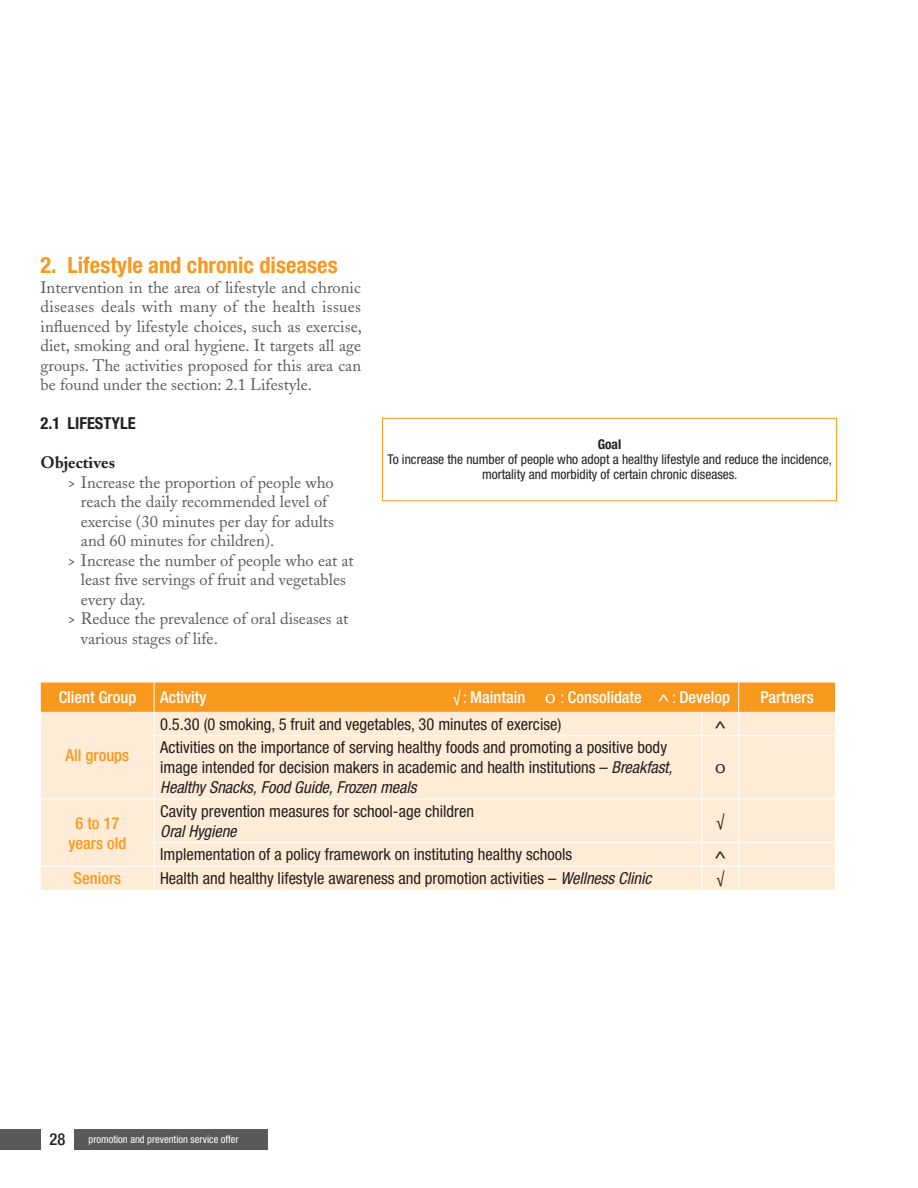
<style>
.page{position:relative;width:918px;height:1188px;background:#fff}
.page>*{position:absolute;margin:0;border:0;box-sizing:border-box;transform-origin:0 0}
.t1{font:700 condensed 22.5px "Helvetica Neue LT Std";color:#f8981d}
.t2{font:16.5px/19.5px "Adobe Caslon";color:#58595b;text-align:justify}
.t3{font:condensed 16.5px/19.8px "Helvetica Neue LT Std";color:#231f20}
.t4{font:500 condensed 16.5px "Helvetica Neue LT Std";color:#fff}
.t5{font:500 condensed 16.5px/19.8px "Helvetica Neue LT Std";color:#f8981d;text-align:center}
.t6{font:700 condensed 16.5px "Helvetica Neue LT Std";color:#231f20}
.t7{font:italic condensed 16.5px "Helvetica Neue LT Std";letter-spacing:-.005em;color:#231f20}
.t8{font:700 16.5px "Adobe Caslon";color:#231f20}
.t9{font:500 condensed 16.5px "Helvetica Neue LT Std";color:#231f20}
.t10{font:500 condensed 16.5px "Helvetica Neue LT Std";color:#231f20;scale:1.25 1}
.t11{font:300 condensed 16.5px "Helvetica Neue LT Std";color:#231f20;scale:1.5 1}
.t12{font:condensed 13.5px/15px "Helvetica Neue LT Std";color:#231f20;text-align:center}
.t13{font:700 condensed 13.5px "Helvetica Neue LT Std";color:#231f20}
.t14{font:condensed 10.5px "Helvetica Neue LT Std";color:#fff}
.s1{font-weight:400}
.s2{font-weight:300}
.s3{font-style:italic}
</style>
<div class="page">
<div style="left:75px;top:1129px;width:193px;height:20px;background:#58595b"></div>
<div style="left:0;top:1129px;width:40px;height:20px;background:#58595b"></div>
<div style="left:41px;top:735px;width:794px;height:155px;background:#ffecd7"></div>
<svg style="left:41px;top:682px;width:795px;height:53px;background:#fbbd70"></svg>
<hr style="left:154px;top:736px;width:1px;height:63px;background:#fff">
<hr style="left:702px;top:736px;width:1px;height:63px;background:#fff">
<hr style="left:738px;top:736px;width:1px;height:63px;background:#fff">
<hr style="left:154px;top:799px;width:1px;height:43px;background:#fff">
<hr style="left:702px;top:799px;width:1px;height:43px;background:#fff">
<hr style="left:738px;top:799px;width:1px;height:43px;background:#fff">
<svg style="left:154px;top:843px;width:1px;height:47px"></svg>
<svg style="left:702px;top:843px;width:1px;height:47px"></svg>
<svg style="left:738px;top:843px;width:1px;height:47px"></svg>
<hr style="left:154px;top:735px;width:548px;height:1px;background:#fff">
<hr style="left:702px;top:735px;width:37px;height:1px;background:#fff">
<hr style="left:739px;top:735px;width:97px;height:1px;background:#fff">
<hr style="left:41px;top:799px;width:113px;height:1px;background:#fff">
<hr style="left:154px;top:799px;width:548px;height:1px;background:#fff">
<hr style="left:702px;top:799px;width:37px;height:1px;background:#fff">
<hr style="left:739px;top:799px;width:97px;height:1px;background:#fff">
<hr style="left:154px;top:842px;width:548px;height:1px;background:#fff">
<hr style="left:702px;top:842px;width:37px;height:1px;background:#fff">
<hr style="left:739px;top:842px;width:97px;height:1px;background:#fff">
<hr style="left:41px;top:866px;width:113px;height:1px;background:#fff">
<hr style="left:154px;top:866px;width:548px;height:1px;background:#fff">
<hr style="left:702px;top:866px;width:37px;height:1px;background:#fff">
<hr style="left:739px;top:866px;width:97px;height:1px;background:#fff">
<div style="left:382px;top:418px;width:455px;height:83px;border:1px solid #f8981d"></div>
<h1 class="t1" style="left:40px;top:251px;width:299px">2. Lifestyle and chronic diseases</h1>
<p class="t2" style="left:40px;top:277px;width:323px">Intervention in the area of lifestyle and chronic diseases deals with many of the health issues influenced by lifestyle choices, such as exercise, diet, smoking and oral hygiene. It targets all age groups. The activities proposed for this area can be found under the section: 2.1 Lifestyle.</p>
<p class="t6" style="left:40px;top:413px;width:88px">2.1 Lifestyle</p>
<p class="t8" style="left:40px;top:452px;width:76px">Objectives</p>
<p class="t2" style="left:67px;top:472px;width:268px">&gt; Increase the proportion of people who</p>
<p class="t2" style="left:81px;top:492px;width:248px">reach the daily recommended level of</p>
<p class="t2" style="left:81px;top:511px;width:255px">exercise (30 minutes per day for adults</p>
<p class="t2" style="left:81px;top:531px;width:195px">and 60 minutes for children).</p>
<p class="t2" style="left:67px;top:550px;width:288px">&gt; Increase the number of people who eat at</p>
<p class="t2" style="left:81px;top:570px;width:266px">least five servings of fruit and vegetables</p>
<p class="t2" style="left:81px;top:589px;width:66px">every day.</p>
<p class="t2" style="left:67px;top:609px;width:282px">&gt; Reduce the prevalence of oral diseases at</p>
<p class="t2" style="left:81px;top:628px;width:138px">various stages of life.</p>
<p class="t13" style="left:598px;top:436px;width:25px">Goal</p>
<p class="t12" style="left:387px;top:452px;width:446px">To increase the number of people who adopt a healthy lifestyle and reduce the incidence, mortality and morbidity of certain chronic diseases.</p>
<p class="t4" style="left:59px;top:687px;width:79px">Client Group</p>
<p class="t4" style="left:160px;top:687px;width:48px">Activity</p>
<p class="t4" style="left:452px;top:687px;width:279px"><span class="s1">√:</span> Maintain <span class="s2">o</span> <span class="s1">:</span> Consolidate ^<span class="s1">:</span> Develop</p>
<p class="t4" style="left:760px;top:687px;width:55px">Partners</p>
<p class="t5" style="left:66px;top:745px;width:65px">All groups</p>
<p class="t5" style="left:69px;top:813px;width:59px">6 to 17 years old</p>
<p class="t3" style="left:160px;top:714px;width:403px">0.5.30 (0 smoking, 5 fruit and vegetables, 30 minutes of exercise)</p>
<p class="t10" style="left:714px;top:717px;width:11px">^</p>
<p class="t3" style="left:160px;top:738px;width:514px">Activities on the importance of serving healthy foods and promoting a positive body image intended for decision makers in academic and health institutions – <span class="s3">Breakfast,<br>Healthy Snacks, Food Guide, Frozen meals</span></p>
<p class="t11" style="left:715px;top:758px;width:9px">o</p>
<p class="t3" style="left:160px;top:801px;width:315px">Cavity prevention measures for school-age children</p>
<p class="t7" style="left:160px;top:821px;width:78px">Oral Hygiene</p>
<p class="t3" style="left:716px;top:811px;width:10px">√</p>
<p class="t3" style="left:160px;top:845px;width:414px">Implementation of a policy framework on instituting healthy schools</p>
<p class="t10" style="left:714px;top:848px;width:11px">^</p>
<p class="t5" style="left:74px;top:868px;width:49px">Seniors</p>
<p class="t3" style="left:160px;top:868px;width:493px">Health and healthy lifestyle awareness and promotion activities – <span class="s3">Wellness Clinic</span></p>
<p class="t3" style="left:716px;top:868px;width:10px">√</p>
<p class="t9" style="left:49px;top:1129px;width:17px">28</p>
<p class="t14" style="left:89px;top:1133px;width:152px">promotion and prevention service offer</p>
</div>
